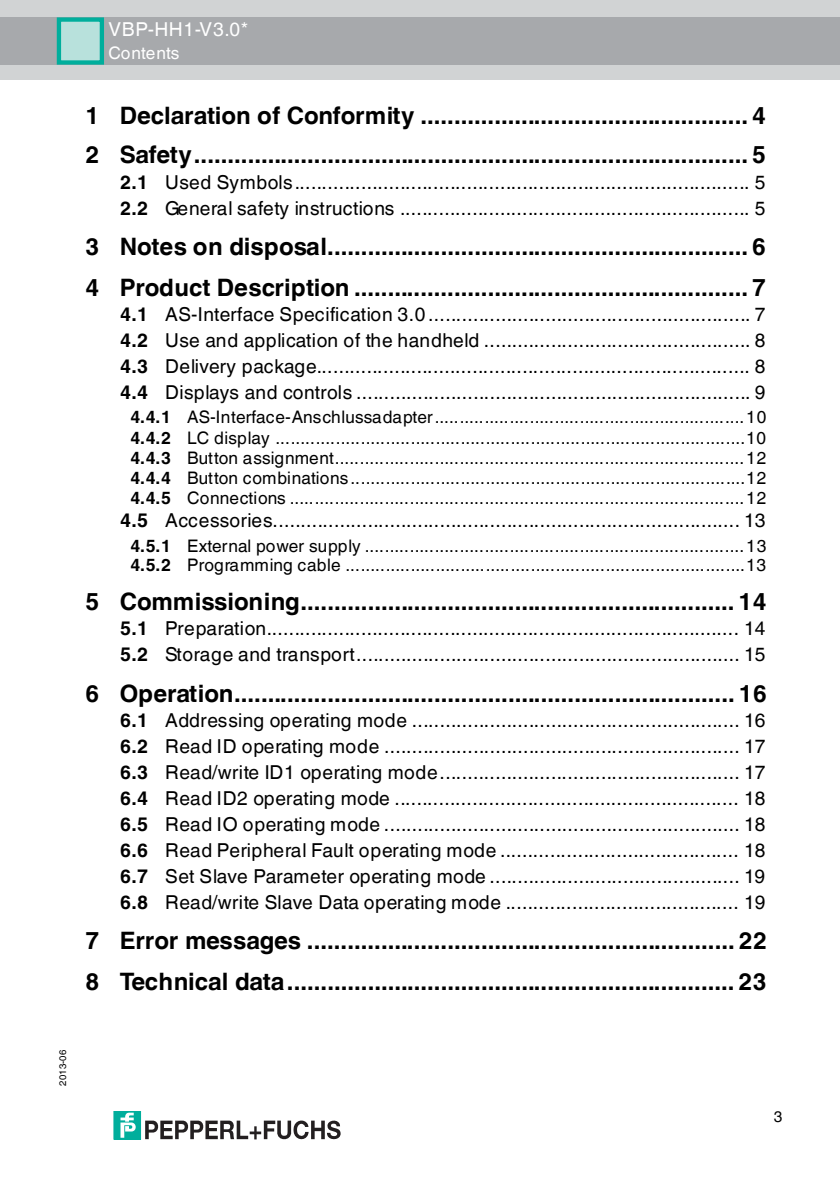
<style>
.page{position:relative;width:840px;height:1190px;background:#fff}
.page>*{position:absolute;margin:0;border:0;box-sizing:border-box;transform-origin:0 0}
.t1{font:700 24px/40.4px "Helvetica World";letter-spacing:-.005em;color:#000}
.t2{font:19.2px/26px "Helvetica World";letter-spacing:.02em;color:#000}
.t3{font:19.2px "Helvetica World";letter-spacing:.03em;color:#fff}
.t4{font:17.2px/20.2px "Helvetica World";color:#000;text-align:justify}
.t5{font:17.2px "Helvetica World";color:#fff}
.t6{font:15.4px "Helvetica World";color:#000}
.t7{font:9.6px "Helvetica World";letter-spacing:.045em;color:#000}
.s1{font-weight:700}
</style>
<div class="page">
<div style="left:0;top:0;width:840px;height:79px;background:#d1d3d4"></div>
<div style="left:0;top:17px;width:840px;height:48px;background:#a7a9ac"></div>
<div style="left:57px;top:19px;width:45px;height:44px;background:#b8e1dc"></div>
<div style="left:57px;top:17px;width:47px;height:48px;border:4px solid #00ae9c"></div>
<div style="left:114px;top:1111px;width:27px;height:28px;background:#00ae9c"></div>
<svg style="left:121px;top:1113px;width:15px;height:25px"></svg>
<svg style="left:145px;top:1120px;width:196px;height:20px"></svg>
<p class="t3" style="left:108px;top:13px;width:141px">VBP-HH1-V3.0*</p>
<p class="t5" style="left:108px;top:38px;width:73px">Contents</p>
<p class="t1" style="left:85px;top:93px;width:682px;line-height:39.4px">1 Declaration of Conformity ................................................. 4<br>2 Safety................................................................................... 5</p>
<p class="t2" style="left:120px;top:167px;width:647px"><span class="s1">2.1</span> Used Symbols.................................................................................. 5<br><span class="s1">2.2</span> General safety instructions ............................................................... 5</p>
<p class="t1" style="left:85px;top:224px;width:682px">3 Notes on disposal............................................................... 6<br>4 Product Description ........................................................... 7</p>
<p class="t2" style="left:120px;top:299px;width:647px;text-align:justify"><span class="s1">4.1</span> AS-Interface Specification 3.0 .......................................................... 7<br><span class="s1">4.2</span> Use and application of the handheld ................................................ 8<br><span class="s1">4.3</span> Delivery package.............................................................................. 8<br><span class="s1">4.4</span> Displays and controls ....................................................................... 9</p>
<p class="t4" style="left:131px;top:405px;width:637px"><span class="s1">4.4.1</span> AS-Interface-Anschlussadapter..............................................................10<br><span class="s1">4.4.2</span> LC display ..............................................................................................10<br><span class="s1">4.4.3</span> Button assignment..................................................................................12<br><span class="s1">4.4.4</span> Button combinations...............................................................................12<br><span class="s1">4.4.5</span> Connections ...........................................................................................12</p>
<p class="t2" style="left:120px;top:505px;width:647px"><span class="s1">4.5</span> Accessories.................................................................................... 13</p>
<p class="t4" style="left:131px;top:535px;width:637px;line-height:19.2px"><span class="s1">4.5.1</span> External power supply ............................................................................13<br><span class="s1">4.5.2</span> Programming cable ................................................................................13</p>
<p class="t1" style="left:85px;top:578px;width:683px">5 Commissioning................................................................. 14</p>
<p class="t2" style="left:120px;top:612px;width:647px;line-height:26.8px"><span class="s1">5.1</span> Preparation..................................................................................... 14<br><span class="s1">5.2</span> Storage and transport..................................................................... 15</p>
<p class="t1" style="left:85px;top:671px;width:683px">6 Operation........................................................................... 16</p>
<p class="t2" style="left:120px;top:705px;width:647px;text-align:justify"><span class="s1">6.1</span> Addressing operating mode ........................................................... 16<br><span class="s1">6.2</span> Read ID operating mode ................................................................ 17<br><span class="s1">6.3</span> Read/write ID1 operating mode...................................................... 17<br><span class="s1">6.4</span> Read ID2 operating mode .............................................................. 18<br><span class="s1">6.5</span> Read IO operating mode ................................................................ 18<br><span class="s1">6.6</span> Read Peripheral Fault operating mode ........................................... 18<br><span class="s1">6.7</span> Set Slave Parameter operating mode ............................................. 19<br><span class="s1">6.8</span> Read/write Slave Data operating mode .......................................... 19</p>
<p class="t1" style="left:85px;top:918px;width:683px">7 Error messages ................................................................ 22<br>8 Technical data................................................................... 23</p>
<p class="t7" style="left:55px;top:1086px;width:38px;rotate:-90deg">2013-06</p>
<p class="t6" style="left:774px;top:1104px;width:10px">3</p>
</div>
